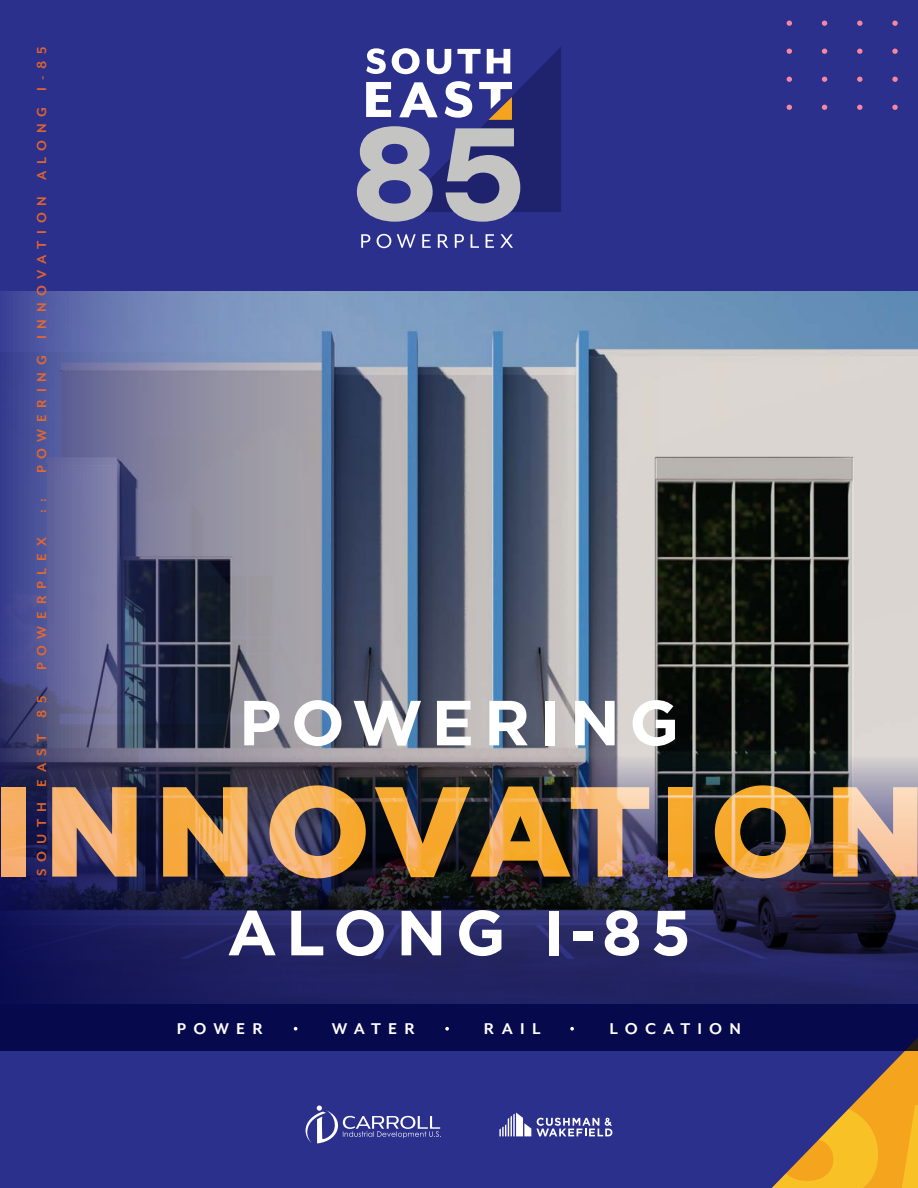
<style>
.page{position:relative;width:918px;height:1188px;background:#2c308d}
.page>*{position:absolute;margin:0;border:0;box-sizing:border-box;transform-origin:0 0}
.t1{font:900 127.65px "Gotham";letter-spacing:.07em;color:#f5a41d}
.t2{font:700 63.6px "Gotham";letter-spacing:.145em;color:#fff}
.t3{font:700 18px "Mr Eaves Mod OT";letter-spacing:.4em;color:#fff}
.t4{font:700 15px "Mr Eaves Mod OT";letter-spacing:.45em;color:#f36a24}
</style>
<div class="page">
<img style="left:0;top:292px;width:918px;height:464px">
<svg style="left:357px;top:47px;width:204px;height:175px"></svg>
<svg style="left:361px;top:234px;width:9px;height:14px"></svg>
<svg style="left:377px;top:234px;width:14px;height:14px"></svg>
<svg style="left:397px;top:234px;width:19px;height:14px"></svg>
<svg style="left:422px;top:234px;width:9px;height:14px"></svg>
<svg style="left:438px;top:234px;width:10px;height:14px"></svg>
<svg style="left:455px;top:234px;width:9px;height:14px"></svg>
<svg style="left:471px;top:234px;width:8px;height:14px"></svg>
<svg style="left:486px;top:234px;width:8px;height:14px"></svg>
<svg style="left:500px;top:234px;width:13px;height:14px"></svg>
<svg style="left:772px;top:1051px;width:146px;height:137px"></svg>
<svg style="left:787px;top:21px;width:5px;height:5px"></svg>
<svg style="left:822px;top:21px;width:5px;height:5px"></svg>
<svg style="left:857px;top:21px;width:6px;height:5px"></svg>
<svg style="left:892px;top:21px;width:6px;height:5px"></svg>
<svg style="left:787px;top:49px;width:5px;height:5px"></svg>
<svg style="left:822px;top:49px;width:5px;height:5px"></svg>
<svg style="left:857px;top:49px;width:6px;height:5px"></svg>
<svg style="left:892px;top:49px;width:6px;height:5px"></svg>
<svg style="left:787px;top:77px;width:5px;height:5px"></svg>
<svg style="left:822px;top:77px;width:5px;height:5px"></svg>
<svg style="left:857px;top:77px;width:6px;height:5px"></svg>
<svg style="left:892px;top:77px;width:6px;height:5px"></svg>
<svg style="left:787px;top:105px;width:5px;height:5px"></svg>
<svg style="left:822px;top:105px;width:5px;height:5px"></svg>
<svg style="left:857px;top:105px;width:6px;height:5px"></svg>
<svg style="left:892px;top:105px;width:6px;height:5px"></svg>
<svg style="left:499px;top:1113px;width:113px;height:23px"></svg>
<svg style="left:0;top:756px;width:918px;height:295px;background:#21234d"></svg>
<svg style="left:294px;top:1027px;width:3px;height:4px"></svg>
<svg style="left:445px;top:1027px;width:4px;height:4px"></svg>
<svg style="left:570px;top:1027px;width:4px;height:4px"></svg>
<svg style="left:306px;top:1105px;width:135px;height:38px"></svg>
<p class="t4" style="left:33px;top:473px;width:429px;rotate:-90deg">POWERING INNOVATION ALONG I-85</p>
<p class="t4" style="left:33px;top:513px;width:16px;rotate:-90deg">: :</p>
<p class="t4" style="left:33px;top:670px;width:134px;rotate:-90deg">POWERPLEX</p>
<p class="t4" style="left:33px;top:876px;width:182px;rotate:-90deg">SOUTH EAST 85</p>
<p class="t2" style="left:239px;top:681px;width:442px">POWERING</p>
<h1 class="t1" style="left:-8px;top:758px;width:935px">INNOVATION</h1>
<p class="t2" style="left:227px;top:891px;width:465px">ALONG I-85</p>
<p class="t3" style="left:177px;top:1018px;width:88px">POWER</p>
<p class="t3" style="left:332px;top:1018px;width:84px">WATER</p>
<p class="t3" style="left:484px;top:1018px;width:58px">RAIL</p>
<p class="t3" style="left:610px;top:1018px;width:133px">LOCATION</p>
</div>
